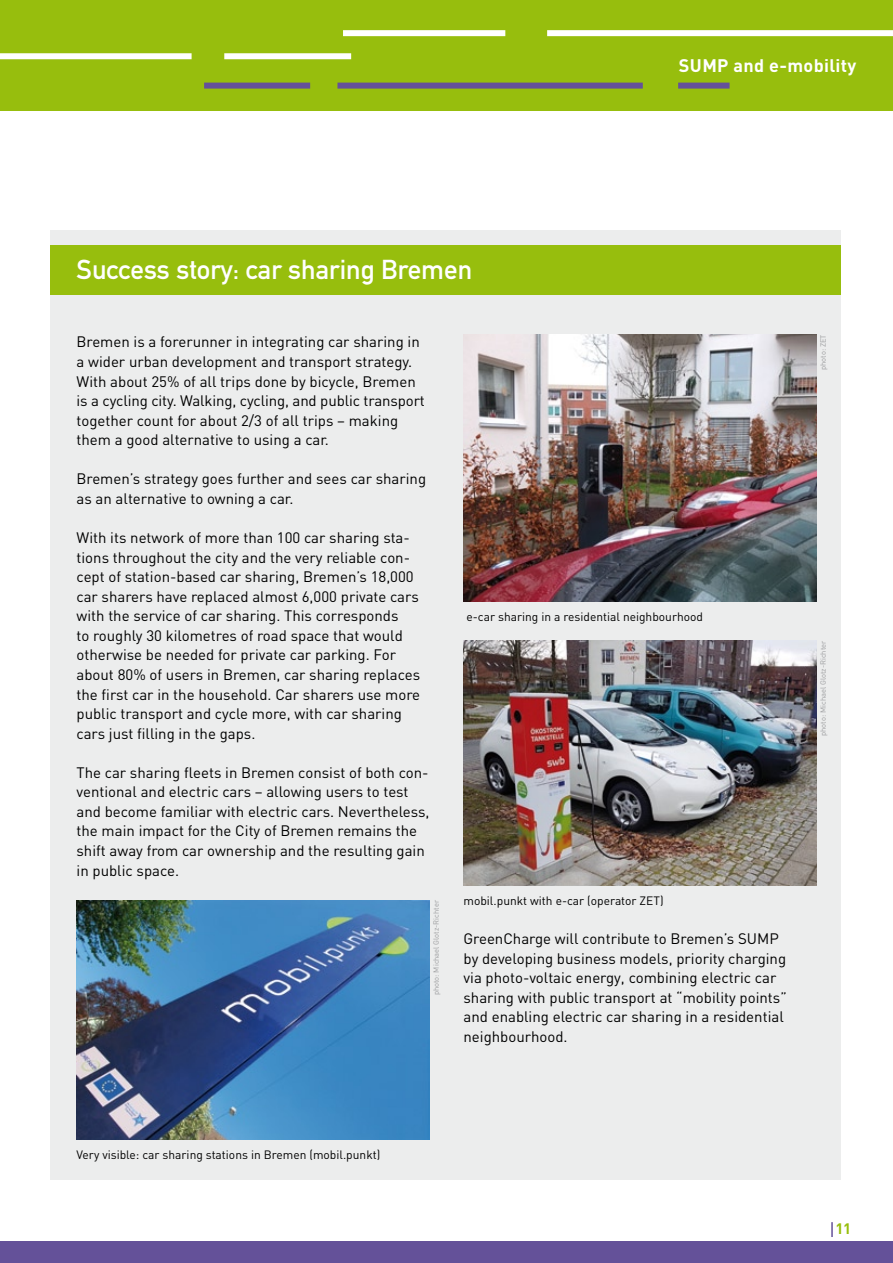
<style>
.page{position:relative;width:893px;height:1263px;background:#fff}
.page>*{position:absolute;margin:0;border:0;box-sizing:border-box;transform-origin:0 0}
.t1{font:27px "DIN Mittelschrift";color:#fff}
.t2{font:700 18px "DIN";letter-spacing:.02em;color:#fff}
.t3{font:15px/19.5px "DIN";color:#000}
.t4{font:700 15px "DIN";color:#97be0d}
.t5{font:12px "DIN";color:#000}
.t6{font:7.5px "DIN";color:#9c9d9f}
</style>
<div class="page">
<div style="left:50px;top:230px;width:791px;height:950px;background:#eceded"></div>
<div style="left:50px;top:245px;width:791px;height:50px;background:#97be0d"></div>
<img style="left:463px;top:334px;width:353px;height:268px">
<img style="left:463px;top:641px;width:353px;height:244px">
<img style="left:77px;top:900px;width:352px;height:240px">
<svg style="left:831px;top:1222px;width:2px;height:15px"></svg>
<div style="left:0;top:1242px;width:893px;height:21px;background:#645199"></div>
<div style="left:0;top:0;width:893px;height:111px;background:#97be0d"></div>
<div style="left:337px;top:83px;width:306px;height:6px;background:#645199"></div>
<div style="left:678px;top:83px;width:52px;height:6px;background:#645199"></div>
<div style="left:204px;top:83px;width:106px;height:6px;background:#645199"></div>
<div style="left:547px;top:30px;width:346px;height:6px;background:#fff"></div>
<div style="left:343px;top:30px;width:162px;height:6px;background:#fff"></div>
<div style="left:0;top:53px;width:192px;height:6px;background:#fff"></div>
<div style="left:224px;top:53px;width:127px;height:6px;background:#fff"></div>
<h1 class="t1" style="left:77px;top:254px;width:397px">Success story: car sharing Bremen</h1>
<p class="t2" style="left:679px;top:54px;width:179px">SUMP and e-mobility</p>
<p class="t3" style="left:77px;top:332px;width:350px">Bremen is a forerunner in integrating car sharing in a wider urban development and transport strategy.<br>With about 25% of all trips done by bicycle, Bremen is a cycling city. Walking, cycling, and public transport together count for about 2/3 of all trips – making them a good alternative to using a car.</p>
<p class="t3" style="left:77px;top:469px;width:351px">Bremen’s strategy goes further and sees car sharing as an alternative to owning a car.</p>
<p class="t3" style="left:77px;top:528px;width:345px">With its network of more than 100 car sharing sta&shy;tions throughout the city and the very reliable con&shy;cept of station-based car sharing, Bremen’s 18,000 car sharers have replaced almost 6,000 private cars with the service of car sharing. This corresponds<br>to roughly 30 kilometres of road space that would otherwise be needed for private car parking. For about 80% of users in Bremen, car sharing replaces the first car in the household. Car sharers use more public transport and cycle more, with car sharing cars just filling in the gaps.</p>
<p class="t3" style="left:77px;top:762px;width:354px">The car sharing fleets in Bremen consist of both con&shy;ventional and electric cars – allowing users to test and become familiar with electric cars. Nevertheless, the main impact for the City of Bremen remains the shift away from car ownership and the resulting gain in public space.</p>
<p class="t6" style="left:431px;top:995px;width:97px;rotate:-90deg">photo: Michael Glotz-Richter</p>
<p class="t5" style="left:466px;top:609px;width:238px">e-car sharing in a residential neighbourhood</p>
<p class="t5" style="left:463px;top:893px;width:202px">mobil.punkt with e-car (operator ZET)</p>
<p class="t3" style="left:463px;top:928px;width:325px">GreenCharge will contribute to Bremen’s SUMP by developing business models, priority charging via photo-voltaic energy, combining electric car sharing with public transport at “mobility points” and enabling electric car sharing in a residential neighbourhood.</p>
<p class="t6" style="left:818px;top:370px;width:37px;rotate:-90deg">photo: ZET</p>
<p class="t6" style="left:818px;top:736px;width:97px;rotate:-90deg">photo: Michael Glotz-Richter</p>
<p class="t5" style="left:77px;top:1147px;width:305px">Very visible: car sharing stations in Bremen (mobil.punkt)</p>
<p class="t4" style="left:835px;top:1219px;width:17px">11</p>
</div>
